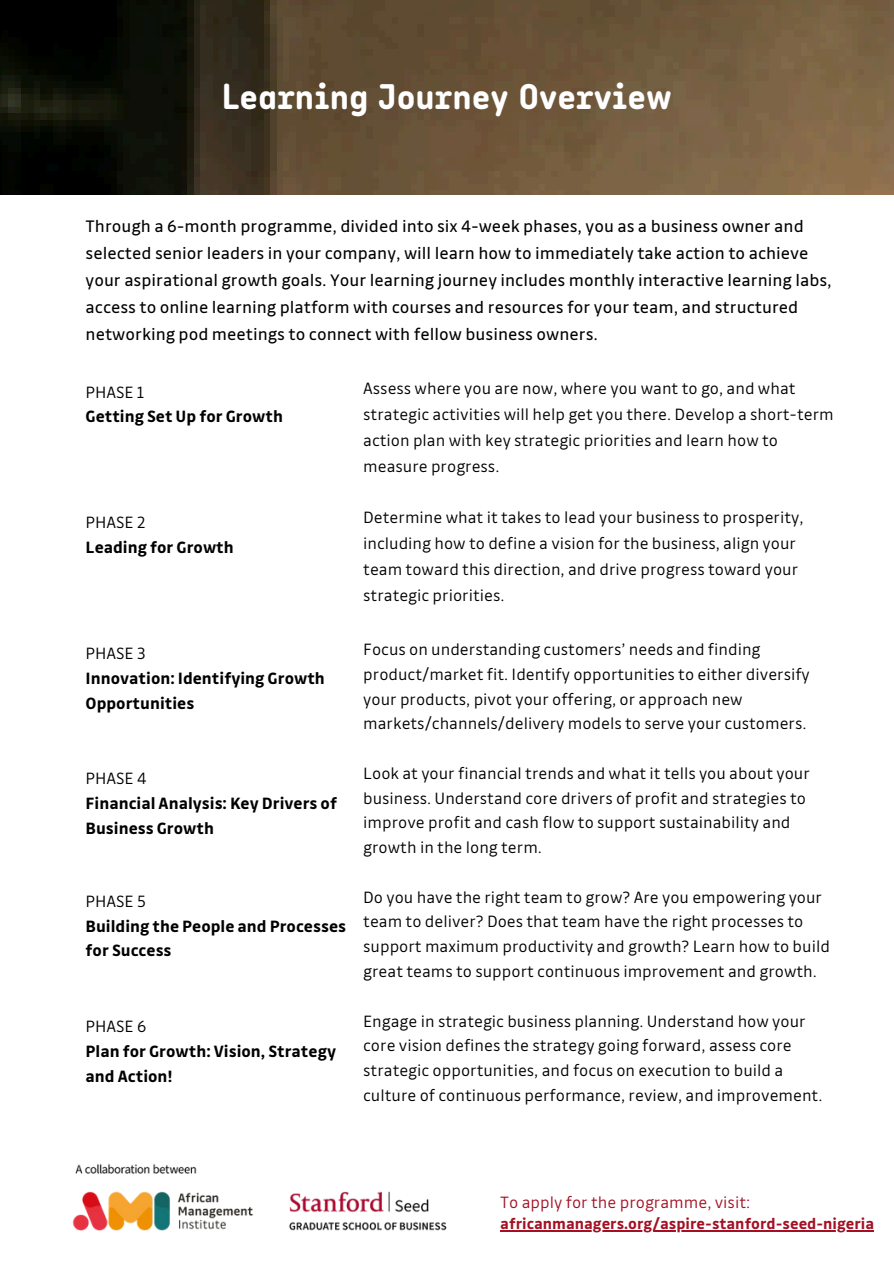
<style>
.page{position:relative;width:894px;height:1264px;background:#fff}
.page>*{position:absolute;margin:0;border:0;box-sizing:border-box;transform-origin:0 0}
.t1{font:700 36.15px "Angus";color:#fff}
.t2{font:18px/27px "TRY Drive";color:#000}
.t3{font:300 17.25px/24.8px "TRY Drive";color:#000}
.t4{font:700 17.25px/24.8px "TRY Drive";color:#000}
.t5{font:300 17.25px "TRY Drive";color:#a41023}
.t6{font:700 16.2px "TRY Drive";color:#a41023}
</style>
<div class="page">
<img style="left:0;top:0;width:893px;height:195px">
<img style="left:72px;top:1164px;width:375px;height:67px">
<hr style="left:500px;top:1230px;width:373px;height:1px;background:#a41023">
<h2 class="t1" style="left:222px;top:75px;width:451px">Learning Journey Overview</h2>
<h2 class="t2" style="left:86px;top:211px;width:747px">Through a 6-month programme, divided into six 4-week phases, you as a business owner and selected senior leaders in your company, will learn how to immediately take action to achieve your aspirational growth goals. Your learning journey includes monthly interactive learning labs, access to online learning platform with courses and resources for your team, and structured networking pod meetings to connect with fellow business owners.</h2>
<p class="t3" style="left:86px;top:379px;width:60px">PHASE 1</p>
<h2 class="t4" style="left:86px;top:403px;width:199px">Getting Set Up for Growth</h2>
<p class="t3" style="left:86px;top:509px;width:61px">PHASE 2</p>
<h2 class="t4" style="left:86px;top:534px;width:150px">Leading for Growth</h2>
<h2 class="t3" style="left:86px;top:640px;width:61px">PHASE 3</h2>
<h2 class="t4" style="left:86px;top:665px;width:241px">Innovation: Identifying Growth<br>Opportunities</h2>
<h2 class="t3" style="left:86px;top:765px;width:62px">PHASE 4</h2>
<h2 class="t4" style="left:86px;top:790px;width:253px">Financial Analysis: Key Drivers of<br>Business Growth</h2>
<p class="t3" style="left:86px;top:888px;width:62px">PHASE 5</p>
<p class="t4" style="left:86px;top:912px;width:262px">Building the People and Processes for Success</p>
<h2 class="t3" style="left:86px;top:1013px;width:62px">PHASE 6</h2>
<p class="t4" style="left:86px;top:1038px;width:252px">Plan for Growth: Vision, Strategy and Action!</p>
<p class="t3" style="left:363px;top:374px;width:472px;line-height:25.8px">Assess where you are now, where you want to go, and what strategic activities will help get you there. Develop a short-term action plan with key strategic priorities and learn how to measure progress.</p>
<h2 class="t3" style="left:363px;top:504px;width:441px;line-height:25.8px">Determine what it takes to lead your business to prosperity, including how to define a vision for the business, align your team toward this direction, and drive progress toward your strategic priorities.</h2>
<p class="t3" style="left:363px;top:636px;width:448px">Focus on understanding customers’ needs and finding product/market fit. Identify opportunities to either diversify your products, pivot your offering, or approach new markets/channels/delivery models to serve your customers.</p>
<h2 class="t3" style="left:363px;top:760px;width:448px">Look at your financial trends and what it tells you about your business. Understand core drivers of profit and strategies to improve profit and cash flow to support sustainability and growth in the long term.</h2>
<p class="t3" style="left:363px;top:884px;width:468px">Do you have the right team to grow? Are you empowering your team to deliver? Does that team have the right processes to support maximum productivity and growth? Learn how to build great teams to support continuous improvement and growth.</p>
<h2 class="t3" style="left:363px;top:1007px;width:460px">Engage in strategic business planning. Understand how your core vision defines the strategy going forward, assess core strategic opportunities, and focus on execution to build a culture of continuous performance, review, and improvement.</h2>
<p class="t5" style="left:500px;top:1190px;width:251px">To apply for the programme, visit:</p>
<h1 class="t6" style="left:500px;top:1213px;width:375px">africanmanagers.org/aspire-stanford-seed-nigeria</h1>
</div>
